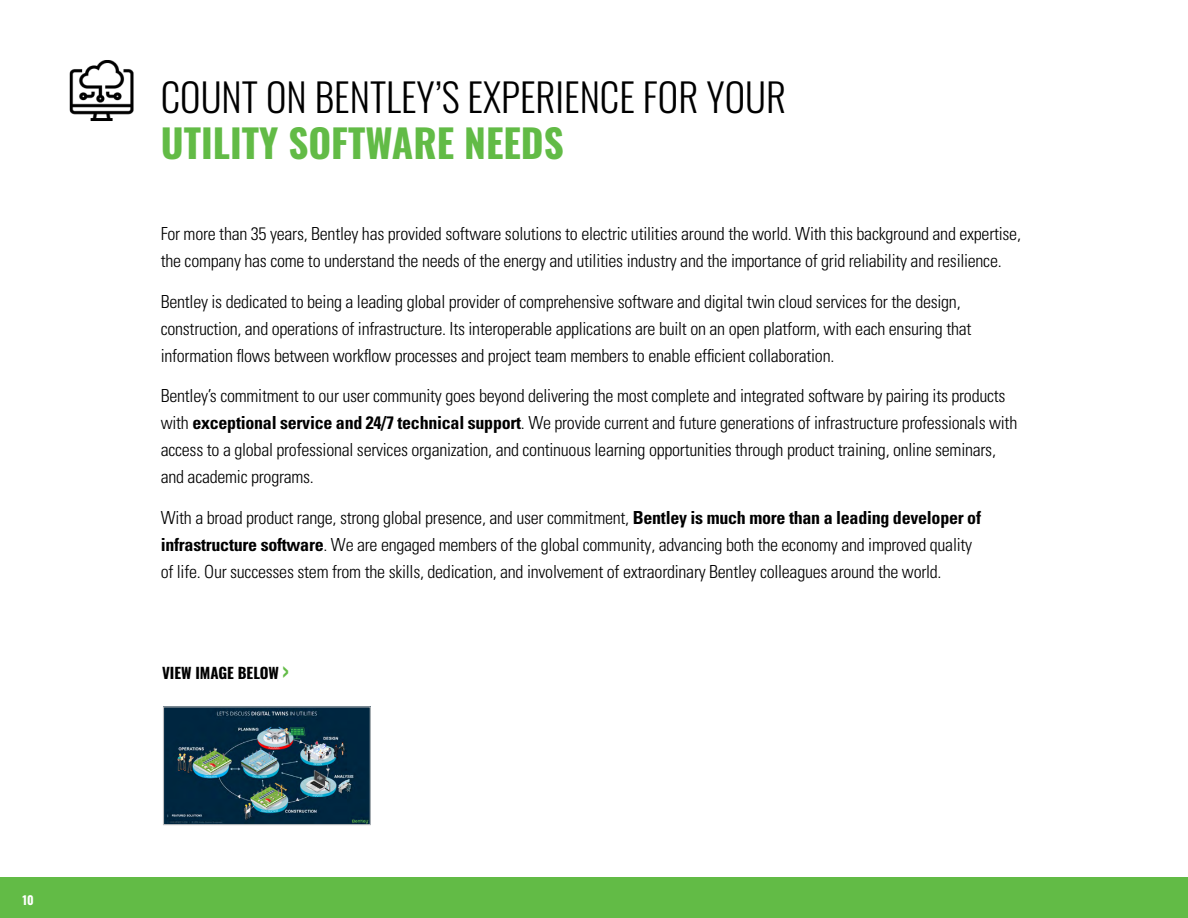
<style>
.page{position:relative;width:1188px;height:918px;background:#fff}
.page>*{position:absolute;margin:0;border:0;box-sizing:border-box;transform-origin:0 0}
.t1{font:300 39px "Oswald";color:#000}
.t2{font:700 39px "Oswald";color:#62bb46}
.t3{font:300 condensed 18px/27px "Univers";letter-spacing:-.015em;color:#000}
.t4{font:700 15px "Oswald";color:#000}
.t5{font:700 12px "Oswald";color:#fff}
.s1{font-weight:700}
.s2{font-size:21px;color:#62bb46}
</style>
<div class="page">
<div style="left:0;top:878px;width:1188px;height:40px;background:#62bb46"></div>
<img style="left:165px;top:708px;width:204px;height:115px">
<div style="left:163px;top:706px;width:208px;height:119px;border:1px solid #bcbec0"></div>
<img style="left:69px;top:60px;width:65px;height:61px">
<p class="t5" style="left:22px;top:894px;width:13px">10</p>
<h1 class="t1" style="left:161px;top:62px;width:627px">COUNT ON BENTLEY’S EXPERIENCE FOR YOUR</h1>
<h1 class="t2" style="left:161px;top:123px;width:405px">UTILITY SOFTWARE NEEDS</h1>
<p class="t3" style="left:161px;top:220px;width:862px">For more than 35 years, Bentley has provided software solutions to electric utilities around the world. With this background and expertise, the company has come to understand the needs of the energy and utilities industry and the importance of grid reliability and resilience.</p>
<p class="t3" style="left:161px;top:288px;width:812px">Bentley is dedicated to being a leading global provider of comprehensive software and digital twin cloud services for the design, construction, and operations of infrastructure. Its interoperable applications are built on an open platform, with each ensuring that information flows between workflow processes and project team members to enable efficient collaboration.</p>
<p class="t3" style="left:161px;top:382px;width:858px">Bentley’s commitment to our user community goes beyond delivering the most complete and integrated software by pairing its products with <span class="s1">exceptional service and 24/7 technical support</span>. We provide current and future generations of infrastructure professionals with access to a global professional services organization, and continuous learning opportunities through product training, online seminars, and academic programs.</p>
<p class="t3" style="left:161px;top:504px;width:822px">With a broad product range, strong global presence, and user commitment, <span class="s1">Bentley is much more than a leading developer of infrastructure software</span>. We are engaged members of the global community, advancing both the economy and improved quality of life. Our successes stem from the skills, dedication, and involvement of extraordinary Bentley colleagues around the world.</p>
<p class="t4" style="left:162px;top:665px;width:128px">VIEW IMAGE BELOW <span class="s2">&gt;</span></p>
</div>
